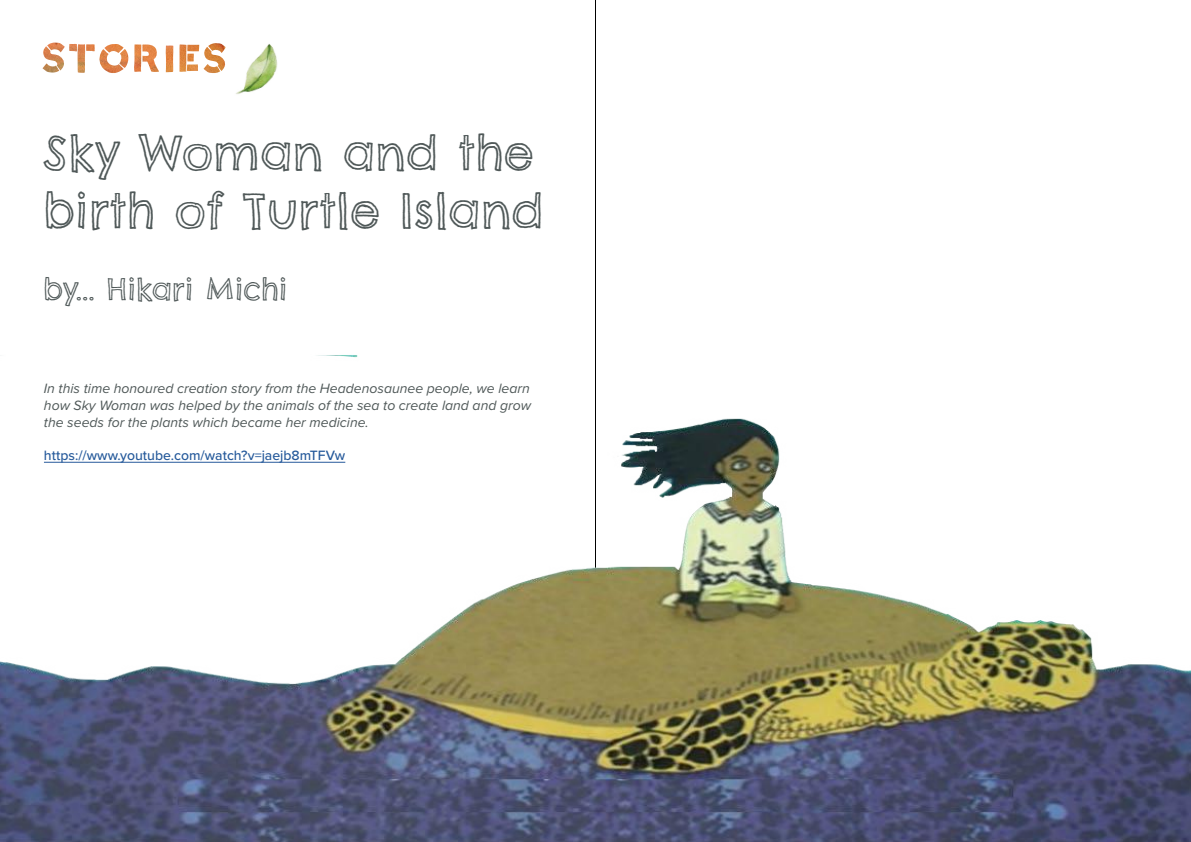
<style>
.page{position:relative;width:1191px;height:842px;background:#fff}
.page>*{position:absolute;margin:0;border:0;box-sizing:border-box;transform-origin:0 0}
.t1{font:48px/57.6px "Chelsea Market Open";color:#4f5858}
.t2{font:30px "Chelsea Market Open";color:#4f5858}
.t3{font:italic 14px/16.8px "Proxima Nova";color:#4f5858;text-align:justify}
.t4{font:500 14px "Proxima Nova";color:#265a9b}
</style>
<div class="page">
<hr style="left:595px;top:0;width:1px;height:842px;background:#000">
<img style="left:0;top:355px;width:1191px;height:487px">
<img style="left:47px;top:43px;width:161px;height:10px">
<hr style="left:44px;top:462px;width:301px;height:1px;background:#265a9b">
<img style="left:208px;top:43px;width:70px;height:51px">
<h1 class="t1" style="left:43px;top:125px;width:502px">Sky Woman and the birth of Turtle Island</h1>
<h2 class="t2" style="left:43px;top:270px;width:246px">by... Hikari Michi</h2>
<p class="t3" style="left:44px;top:379px;width:488px">In this time honoured creation story from the Headenosaunee people, we learn how Sky Woman was helped by the animals of the sea to create land and grow the seeds for the plants which became her medicine.</p>
<p class="t4" style="left:44px;top:445px;width:303px">https://www.youtube.com/watch?v=jaejb8mTFVw</p>
</div>
